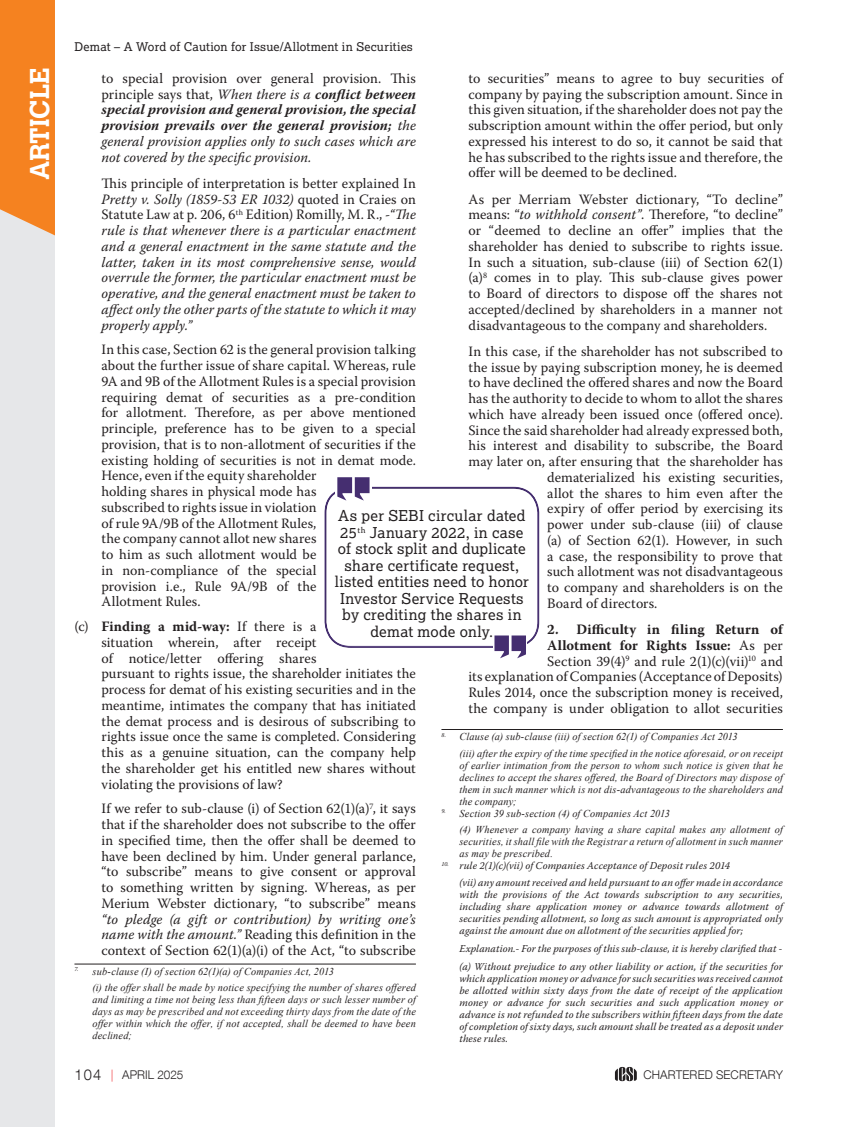
<style>
.page{position:relative;width:851px;height:1127px;background:#fff}
.page>*{position:absolute;margin:0;border:0;box-sizing:border-box;transform-origin:0 0}
.t1{font:700 27px "Calvert MT Std";color:#fff}
.t2{font:15px/16.5px "Lexia Da Ma";letter-spacing:.02em;color:#231f20;text-align:center}
.t3{font:14.25px/15.8px "Warnock Pro";letter-spacing:.005em;color:#231f20;text-align:justify}
.t4{font:italic 14.25px/15.8px "Warnock Pro";letter-spacing:.005em;color:#231f20;text-align:justify}
.t5{font:italic 700 14.25px/15.8px "Warnock Pro";letter-spacing:.005em;color:#231f20;text-align:justify}
.t6{font:12px "Lexia Da Ma";letter-spacing:.015em;color:#231f20}
.t7{font:300 12px "Helvetica Neue LT Com";letter-spacing:.01em;color:#231f20}
.t8{font:italic 10.5px/12px "Times New Roman";letter-spacing:.02em;color:#231f20}
.t9{font:italic 10.5px/12px "Warnock Pro";letter-spacing:.015em;color:#231f20}
.s1{font-weight:400;font-style:normal}
.s2{font-weight:400}
.s3{font-style:normal}
.s4{font-weight:700}
.s5{font-style:italic}
.s6{font-size:15px}
.s7{color:#ee1d23}
</style>
<div class="page">
<div style="left:0;top:0;width:55px;height:1127px;background:#e6e7e9"></div>
<div style="left:0;top:0;width:55px;height:235px;background:#f58220"></div>
<svg style="left:614px;top:1067px;width:22px;height:14px"></svg>
<div style="left:321px;top:482px;width:219px;height:165px;background:#fff;opacity:.75"></div>
<div style="left:321px;top:488px;width:219px;height:161px;background:#fff"></div>
<svg style="left:494px;top:635px;width:32px;height:23px"></svg>
<div style="left:335px;top:474px;width:36px;height:28px;background:#fff"></div>
<svg style="left:337px;top:477px;width:32px;height:23px"></svg>
<hr style="left:74px;top:963px;width:342px;height:1px;background:#231f20">
<hr style="left:441px;top:729px;width:341px;height:1px;background:#231f20">
<h1 class="t1" style="left:23px;top:180px;width:115px;rotate:-90deg">ARTICLE</h1>
<p class="t6" style="left:74px;top:40px;width:340px">Demat – A Word of Caution for Issue/Allotment in Securities</p>
<p class="t5" style="left:101px;top:70px;width:316px"><span class="s1">to special provision over general provision. This principle says that,</span> <span class="s2">When there is a</span> conflict between special provision and general provision, the special provision prevails over the general provision; <span class="s2">the general provision applies only to such cases which are not covered by the specific provision.</span></p>
<p class="t4" style="left:101px;top:175px;width:316px"><span class="s3">This principle of interpretation is better explained In </span>Pretty v. Solly (1859-53 ER 1032) <span class="s3">quoted in Craies on Statute Law at p. 206, 6</span><sup>th</sup> <span class="s3">Edition) Romilly, M. R., -</span>“The rule is that whenever there is a particular enactment and a general enactment in the same statute and the latter, taken in its most comprehensive sense, would overrule the former, the particular enactment must be operative, and the general enactment must be taken to affect only the other parts of the statute to which it may properly apply.”</p>
<p class="t3" style="left:101px;top:341px;width:316px;text-align:left">In this case, Section 62 is the general provision talking about the further issue of share capital. Whereas, rule 9A and 9B of the Allotment Rules is a special provision requiring demat of securities as a pre-condition for allotment. Therefore, as per above mentioned principle, preference has to be given to a special provision, that is to non-allotment of securities if the existing holding of securities is not in demat mode.<br>Hence, even if the equity shareholder<br>holding shares in physical mode has<br>subscribed to rights issue in violation<br>of rule 9A/9B of the Allotment Rules,<br>the company cannot allot new shares<br>to him as such allotment would be<br>in non-compliance of the special<br>provision i.e., Rule 9A/9B of the<br>Allotment Rules.</p>
<p class="t3" style="left:101px;top:618px;width:316px;text-align:left;text-indent:-27px">(c) <span class="s4">Finding a mid-way:</span> If there is a<br>situation wherein, after receipt<br>of notice/letter offering shares<br>pursuant to rights issue, the shareholder initiates the process for demat of his existing securities and in the meantime, intimates the company that has initiated the demat process and is desirous of subscribing to rights issue once the same is completed. Considering this as a genuine situation, can the company help the shareholder get his entitled new shares without violating the provisions of law?</p>
<p class="t3" style="left:101px;top:800px;width:316px">If we refer to sub-clause (i) of Section 62(1)(a)<sup>7</sup>, it says that if the shareholder does not subscribe to the offer in specified time, then the offer shall be deemed to have been declined by him. Under general parlance, “to subscribe” means to give consent or approval to something written by signing. Whereas, as per Merium Webster dictionary, “to subscribe” means</p>
<p class="t3" style="left:101px;top:911px;width:316px"><span class="s5">“to pledge (a gift or contribution) by writing one’s name with the amount.”</span> Reading this definition in the context of Section 62(1)(a)(i) of the Act, “to subscribe</p>
<p class="t8" style="left:92px;top:963px;width:325px;line-height:16.5px;text-indent:-18px"><sup>7.</sup> sub-clause (I) of section 62(1)(a) of Companies Act, 2013<br>(i) the offer shall be made by notice specifying the number of shares offered</p>
<p class="t8" style="left:92px;top:993px;width:325px;text-align:justify">and limiting a time not being less than fifteen days or such lesser number of days as may be prescribed and not exceeding thirty days from the date of the offer within which the offer, if not accepted, shall be deemed to have been declined;</p>
<p class="t3" style="left:468px;top:70px;width:316px">to securities” means to agree to buy securities of company by paying the subscription amount. Since in this given situation, if the shareholder does not pay the subscription amount within the offer period, but only expressed his interest to do so, it cannot be said that he has subscribed to the rights issue and therefore, the offer will be deemed to be declined.</p>
<p class="t3" style="left:468px;top:191px;width:316px">As per Merriam Webster dictionary, “To decline” means: “<span class="s5">to withhold consent”</span>. Therefore, “to decline” or “deemed to decline an offer” implies that the shareholder has denied to subscribe to rights issue.<br>In such a situation, sub-clause (iii) of Section 62(1) (a)<sup>8</sup> comes in to play. This sub-clause gives power to Board of directors to dispose off the shares not accepted/declined by shareholders in a manner not disadvantageous to the company and shareholders.</p>
<p class="t3" style="left:468px;top:343px;width:316px">In this case, if the shareholder has not subscribed to</p>
<p class="t3" style="left:468px;top:359px;width:316px">the issue by paying subscription money, he is deemed</p>
<p class="t3" style="left:468px;top:374px;width:316px">to have declined the offered shares and now the Board</p>
<p class="t3" style="left:468px;top:390px;width:316px">has the authority to decide to whom to allot the shares</p>
<p class="t3" style="left:468px;top:406px;width:316px">which have already been issued once (offered once).</p>
<p class="t3" style="left:468px;top:422px;width:316px">Since the said shareholder had already expressed both,</p>
<p class="t3" style="left:468px;top:437px;width:316px">his interest and disability to subscribe, the Board</p>
<p class="t3" style="left:468px;top:453px;width:316px">may later on, after ensuring that the shareholder has</p>
<p class="t3" style="left:547px;top:469px;width:237px">dematerialized his existing securities,</p>
<p class="t3" style="left:547px;top:485px;width:237px">allot the shares to him even after the</p>
<p class="t3" style="left:547px;top:500px;width:237px">expiry of offer period by exercising its</p>
<p class="t3" style="left:547px;top:516px;width:237px">power under sub-clause (iii) of clause</p>
<p class="t3" style="left:547px;top:532px;width:237px">(a) of Section 62(1). However, in such</p>
<p class="t3" style="left:547px;top:548px;width:237px">a case, the responsibility to prove that</p>
<p class="t3" style="left:547px;top:563px;width:237px">such allotment was not disadvantageous</p>
<p class="t3" style="left:547px;top:579px;width:237px">to company and shareholders is on the</p>
<p class="t3" style="left:547px;top:595px;width:112px">Board of directors.</p>
<p class="t3" style="left:468px;top:621px;width:316px;text-align:right"><span class="s4">2. Difficulty in filing Return of<br>Allotment for Rights Issue:</span> As per<br>Section 39(4)<sup>9</sup> and rule 2(1)(c)(vii)<sup>10</sup> and<br>its explanation of Companies (Acceptance of Deposits)<br>Rules 2014, once the subscription money is received, the company is under obligation to allot securities</p>
<p class="t8" style="left:459px;top:728px;width:325px;line-height:16.5px;text-indent:-18px"><sup>8.</sup> Clause (a) sub-clause (iii) of section 62(1) of Companies Act 2013<br>(iii) after the expiry of the time specified in the notice aforesaid, or on receipt</p>
<p class="t8" style="left:459px;top:759px;width:325px;text-align:justify">of earlier intimation from the person to whom such notice is given that he declines to accept the shares offered, the Board of Directors may dispose of them in such manner which is not dis-advantageous to the shareholders and the company;</p>
<p class="t8" style="left:459px;top:805px;width:325px;line-height:16.5px;text-indent:-18px"><sup>9.</sup> Section 39 sub-section (4) of Companies Act 2013<br>(4) Whenever a company having a share capital makes any allotment of</p>
<p class="t8" style="left:459px;top:835px;width:325px">securities, it shall file with the Registrar a return of allotment in such manner as may be prescribed.</p>
<p class="t9" style="left:459px;top:857px;width:325px;line-height:16.5px;text-indent:-18px"><sup>10.</sup> rule 2(1)(c)(vii) of Companies Acceptance of Deposit rules 2014<br>(vii) any amount received and held pursuant to an offer made in accordance</p>
<p class="t9" style="left:459px;top:888px;width:325px;text-align:justify">with the provisions of the Act towards subscription to any securities, including share application money or advance towards allotment of securities pending allotment, so long as such amount is appropriated only against the amount due on allotment of the securities applied for;</p>
<p class="t9" style="left:459px;top:939px;width:325px;line-height:18px">Explanation.- For the purposes of this sub-clause, it is hereby clarified that - (a) Without prejudice to any other liability or action, if the securities for</p>
<p class="t9" style="left:459px;top:972px;width:325px;text-align:justify">which application money or advance for such securities was received cannot be allotted within sixty days from the date of receipt of the application money or advance for such securities and such application money or advance is not refunded to the subscribers within fifteen days from the date of completion of sixty days, such amount shall be treated as a deposit under these rules.</p>
<p class="t2" style="left:334px;top:507px;width:196px">As per SEBI circular dated<br>25<sup>th</sup> January 2022, in case of stock split and duplicate share certificate request, listed entities need to honor<br>Investor Service Requests by crediting the shares in demat mode only.</p>
<p class="t7" style="left:74px;top:1068px;width:110px"><span class="s6">104</span> <span class="s7">|</span> APRIL 2025</p>
<p class="t7" style="left:643px;top:1067px;width:141px">CHARTERED SECRETARY</p>
</div>
